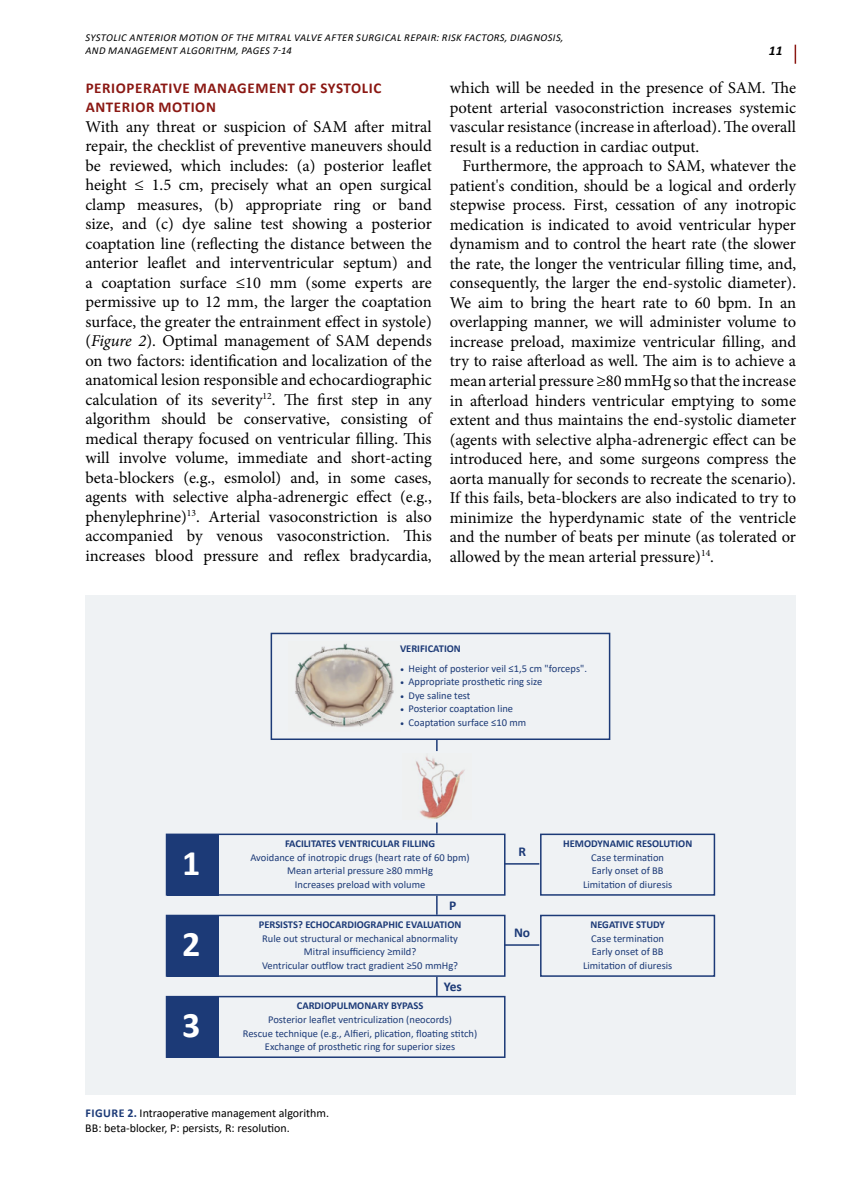
<style>
.page{position:relative;width:851px;height:1191px;background:#fff}
.page>*{position:absolute;margin:0;border:0;box-sizing:border-box;transform-origin:0 0}
.t1{font:700 36px "Calibri";color:#fff}
.t2{font:16.5px/19.5px "Minion Pro";color:#000;text-align:justify}
.t3{font:700 15px/19.5px "Calibri";letter-spacing:.04em;color:#8b1813}
.t4{font:700 13.5px "Calibri";color:#1c3a77}
.t5{font:italic 700 13.5px "Calibri";color:#000}
.t6{font:12px/15px "Calibri";color:#000}
.t7{font:10.5px/13.5px "Calibri";color:#1c3a77;text-align:center}
.t8{font:700 10.5px "Calibri";color:#1c3a77}
.t9{font:italic 10.5px/12.6px "Calibri";letter-spacing:.04em;color:#000}
.s1{font-style:italic}
.s2{font-family:"Minion Pro"}
.s3{font-weight:700;color:#1c3a77}
</style>
<div class="page">
<svg style="left:794px;top:45px;width:2px;height:19px"></svg>
<div style="left:85px;top:595px;width:710px;height:500px;background:#eff2f4"></div>
<img style="left:416px;top:756px;width:49px;height:63px">
<img style="left:295px;top:643px;width:99px;height:84px">
<div style="left:270px;top:632px;width:340px;height:108px;border:2px solid #1c3a77"></div>
<svg style="left:436px;top:895px;width:1px;height:19px"></svg>
<svg style="left:436px;top:976px;width:1px;height:20px"></svg>
<hr style="left:504px;top:863px;width:35px;height:1px;background:#1c3a77">
<hr style="left:504px;top:944px;width:35px;height:1px;background:#1c3a77">
<div style="left:166px;top:833px;width:339px;height:62px;border:2px solid #1c3a77"></div>
<div style="left:166px;top:834px;width:52px;height:61px;background:#1c3a77"></div>
<div style="left:166px;top:914px;width:339px;height:62px;border:2px solid #1c3a77"></div>
<div style="left:166px;top:915px;width:52px;height:61px;background:#1c3a77"></div>
<div style="left:166px;top:996px;width:339px;height:62px;border:2px solid #1c3a77"></div>
<div style="left:166px;top:996px;width:52px;height:62px;background:#1c3a77"></div>
<div style="left:540px;top:833px;width:175px;height:62px;border:2px solid #1c3a77"></div>
<div style="left:540px;top:914px;width:175px;height:62px;border:2px solid #1c3a77"></div>
<p class="t9" style="left:85px;top:31px;width:479px">SYSTOLIC ANTERIOR MOTION OF THE MITRAL VALVE AFTER SURGICAL REPAIR: RISK FACTORS, DIAGNOSIS,<br>AND MANAGEMENT ALGORITHM, PAGES 7-14</p>
<p class="t3" style="left:86px;top:78px;width:297px">PERIOPERATIVE MANAGEMENT OF SYSTOLIC<br>ANTERIOR MOTION</p>
<p class="t2" style="left:85px;top:117px;width:348px">With any threat or suspicion of SAM after mitral repair, the checklist of preventive maneuvers should be reviewed, which includes: (a) posterior leaflet height ≤ 1.5 cm, precisely what an open surgical clamp measures, (b) appropriate ring or band size, and (c) dye saline test showing a posterior coaptation line (reflecting the distance between the anterior leaflet and interventricular septum) and a coaptation surface ≤10 mm (some experts are permissive up to 12 mm, the larger the coaptation surface, the greater the entrainment effect in systole) (<span class="s1">Figure 2</span>). Optimal management of SAM depends on two factors: identification and localization of the anatomical lesion responsible and echocardiographic calculation of its severity<sup>12</sup>. The first step in any algorithm should be conservative, consisting of medical therapy focused on ventricular filling. This will involve volume, immediate and short-acting beta-blockers (e.g., esmolol) and, in some cases, agents with selective alpha-adrenergic effect (e.g., phenylephrine)<sup>13</sup>. Arterial vasoconstriction is also accompanied by venous vasoconstriction. This increases blood pressure and reflex bradycardia,</p>
<p class="t5" style="left:768px;top:41px;width:15px">11</p>
<p class="t2" style="left:449px;top:78px;width:348px">which will be needed in the presence of SAM. The potent arterial vasoconstriction increases systemic vascular resistance (increase in afterload). The overall result is a reduction in cardiac output.</p>
<p class="t2" style="left:449px;top:156px;width:348px;text-indent:13px">Furthermore, the approach to SAM, whatever the patient's condition, should be a logical and orderly stepwise process. First, cessation of any inotropic medication is indicated to avoid ventricular hyper dynamism and to control the heart rate (the slower the rate, the longer the ventricular filling time, and, consequently, the larger the end-systolic diameter).<br>We aim to bring the heart rate to 60 bpm. In an overlapping manner, we will administer volume to increase preload, maximize ventricular filling, and try to raise afterload as well. The aim is to achieve a mean arterial pressure ≥80 mmHg so that the increase in afterload hinders ventricular emptying to some extent and thus maintains the end-systolic diameter (agents with selective alpha-adrenergic effect can be introduced here, and some surgeons compress the aorta manually for seconds to recreate the scenario).<br>If this fails, beta-blockers are also indicated to try to minimize the hyperdynamic state of the ventricle and the number of beats per minute (as tolerated or allowed by the mean arterial pressure)<sup>14</sup>.</p>
<p class="t8" style="left:400px;top:641px;width:62px">VERIFICATION</p>
<p class="t7" style="left:400px;top:661px;width:188px"><span class="s2">•</span> Height of posterior veil ≤1,5 cm "forceps".</p>
<p class="t7" style="left:400px;top:674px;width:144px"><span class="s2">•</span> Appropriate prosthetic ring size</p>
<p class="t7" style="left:400px;top:688px;width:72px"><span class="s2">•</span> Dye saline test</p>
<p class="t7" style="left:400px;top:701px;width:115px"><span class="s2">•</span> Posterior coaptation line</p>
<p class="t7" style="left:400px;top:715px;width:128px"><span class="s2">•</span> Coaptation surface ≤10 mm</p>
<h1 class="t1" style="left:182px;top:837px;width:20px">1</h1>
<p class="t8" style="left:285px;top:836px;width:152px">FACILITATES VENTRICULAR FILLING</p>
<p class="t7" style="left:250px;top:850px;width:221px">Avoidance of inotropic drugs (heart rate of 60 bpm)<br>Mean arterial pressure ≥80 mmHg<br>Increases preload with volume</p>
<p class="t4" style="left:518px;top:842px;width:9px">R</p>
<p class="t8" style="left:563px;top:836px;width:131px">HEMODYNAMIC RESOLUTION</p>
<p class="t7" style="left:583px;top:850px;width:91px">Case termination<br>Early onset of BB<br>Limitation of diuresis</p>
<p class="t4" style="left:449px;top:895px;width:9px">P</p>
<h1 class="t1" style="left:182px;top:918px;width:20px">2</h1>
<p class="t8" style="left:259px;top:917px;width:204px">PERSISTS? ECHOCARDIOGRAPHIC EVALUATION</p>
<p class="t7" style="left:262px;top:931px;width:197px">Rule out structural or mechanical abnormality<br>Mitral insufficiency ≥mild?<br>Ventricular outflow tract gradient ≥50 mmHg?</p>
<p class="t4" style="left:514px;top:923px;width:18px">No</p>
<p class="t8" style="left:590px;top:917px;width:76px">NEGATIVE STUDY</p>
<p class="t7" style="left:583px;top:931px;width:91px">Case termination<br>Early onset of BB<br>Limitation of diuresis</p>
<p class="t4" style="left:443px;top:977px;width:20px">Yes</p>
<p class="t8" style="left:297px;top:998px;width:128px">CARDIOPULMONARY BYPASS</p>
<h1 class="t1" style="left:182px;top:999px;width:20px">3</h1>
<p class="t7" style="left:243px;top:1012px;width:236px">Posterior leaflet ventriculization (neocords)<br>Rescue technique (e.g., Alfieri, plication, floating stitch)<br>Exchange of prosthetic ring for superior sizes</p>
<p class="t6" style="left:85px;top:1105px;width:245px"><span class="s3">FIGURE 2.</span> Intraoperative management algorithm.<br>BB: beta-blocker, P: persists, R: resolution.</p>
</div>
